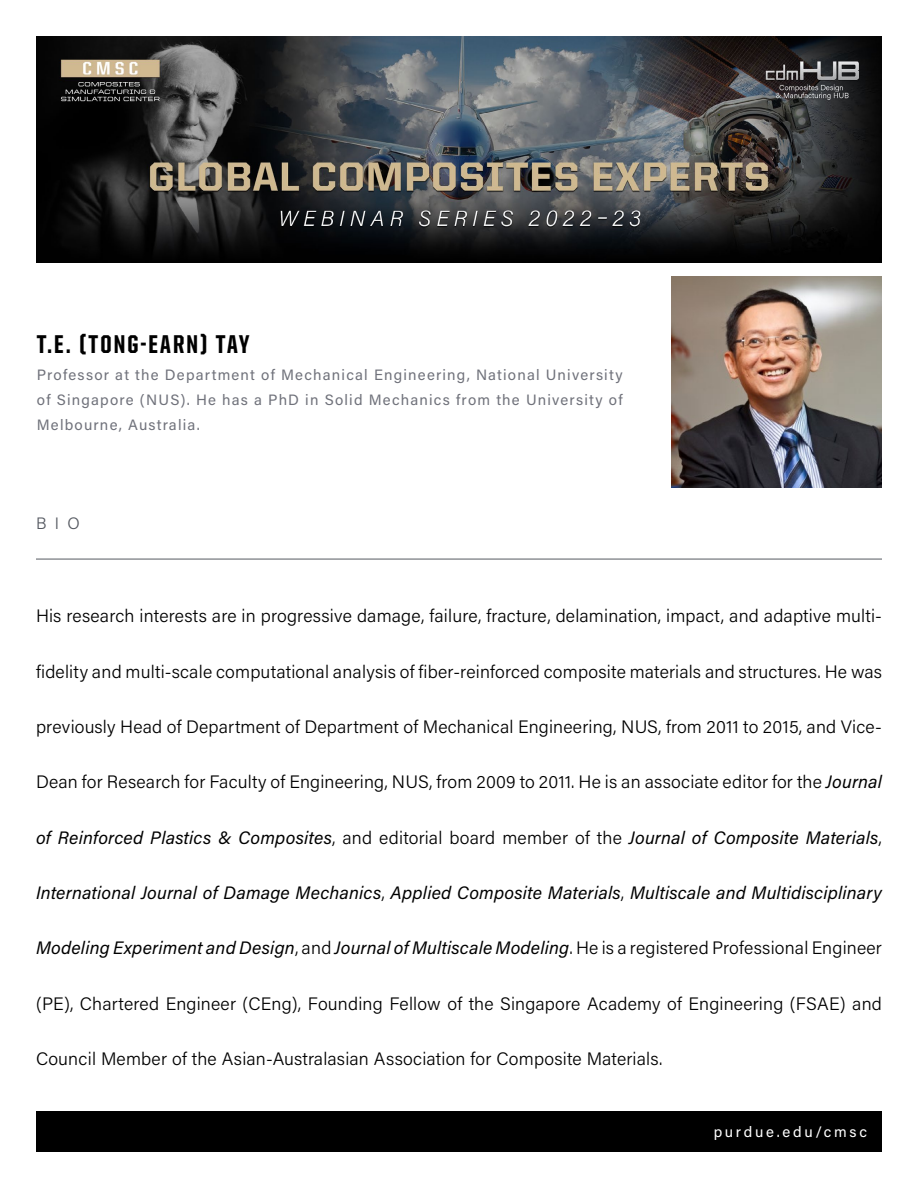
<style>
.page{position:relative;width:918px;height:1188px;background:#fff}
.page>*{position:absolute;margin:0;border:0;box-sizing:border-box;transform-origin:0 0}
.t1{font:800 25.8px "United Sans Cond";letter-spacing:.085em;color:#000}
.t2{font:300 18px "Acumin Pro";letter-spacing:.01em;color:#000}
.t3{font:italic 18px "Acumin Pro";letter-spacing:.01em;color:#000}
.t4{font:300 16.5px "Acumin Pro";color:#555961}
.t5{font:15px/25.2px "Acumin Pro";letter-spacing:.08em;color:#70727b;text-align:justify}
.t6{font:15px "Acumin Pro";letter-spacing:.18em;color:#fff}
.s1{font-weight:400;font-style:italic}
.s2{font-weight:300;font-style:normal}
</style>
<div class="page">
<img style="left:36px;top:36px;width:846px;height:227px">
<div style="left:36px;top:1111px;width:846px;height:41px;background:#000"></div>
<hr style="left:36px;top:559px;width:846px;height:1px;background:#555961">
<img style="left:672px;top:277px;width:210px;height:210px">
<h1 class="t1" style="left:37px;top:331px;width:214px">T.E. (TONG-EARN) TAY</h1>
<p class="t5" style="left:37px;top:362px;width:587px">Professor at the Department of Mechanical Engineering, National University of Singapore (NUS). He has a PhD in Solid Mechanics from the University of Melbourne, Australia.</p>
<p class="t4" style="left:36px;top:512px;width:45px">BIO</p>
<p class="t2" style="left:36px;top:604px;width:847px">His research interests are in progressive damage, failure, fracture, delamination, impact, and adaptive multi-</p>
<p class="t2" style="left:36px;top:659px;width:848px">fidelity and multi-scale computational analysis of fiber-reinforced composite materials and structures. He was</p>
<p class="t2" style="left:36px;top:714px;width:847px">previously Head of Department of Department of Mechanical Engineering, NUS, from 2011 to 2015, and Vice-</p>
<p class="t2" style="left:36px;top:770px;width:848px">Dean for Research for Faculty of Engineering, NUS, from 2009 to 2011. He is an associate editor for the <span class="s1">Journal</span></p>
<p class="t3" style="left:36px;top:825px;width:848px">of Reinforced Plastics &amp; Composites<span class="s2">, and editorial board member of the</span> Journal of Composite Materials<span class="s2">,</span></p>
<p class="t3" style="left:36px;top:880px;width:848px">International Journal of Damage Mechanics<span class="s2">,</span> Applied Composite Materials<span class="s2">,</span> Multiscale and Multidisciplinary</p>
<p class="t3" style="left:36px;top:936px;width:848px">Modeling Experiment and Design<span class="s2">, and</span> Journal of Multiscale Modeling<span class="s2">. He is a registered Professional Engineer</span></p>
<p class="t2" style="left:36px;top:991px;width:847px">(PE), Chartered Engineer (CEng), Founding Fellow of the Singapore Academy of Engineering (FSAE) and</p>
<p class="t2" style="left:36px;top:1046px;width:628px">Council Member of the Asian-Australasian Association for Composite Materials.</p>
<p class="t6" style="left:714px;top:1121px;width:155px">purdue.edu/cmsc</p>
</div>
